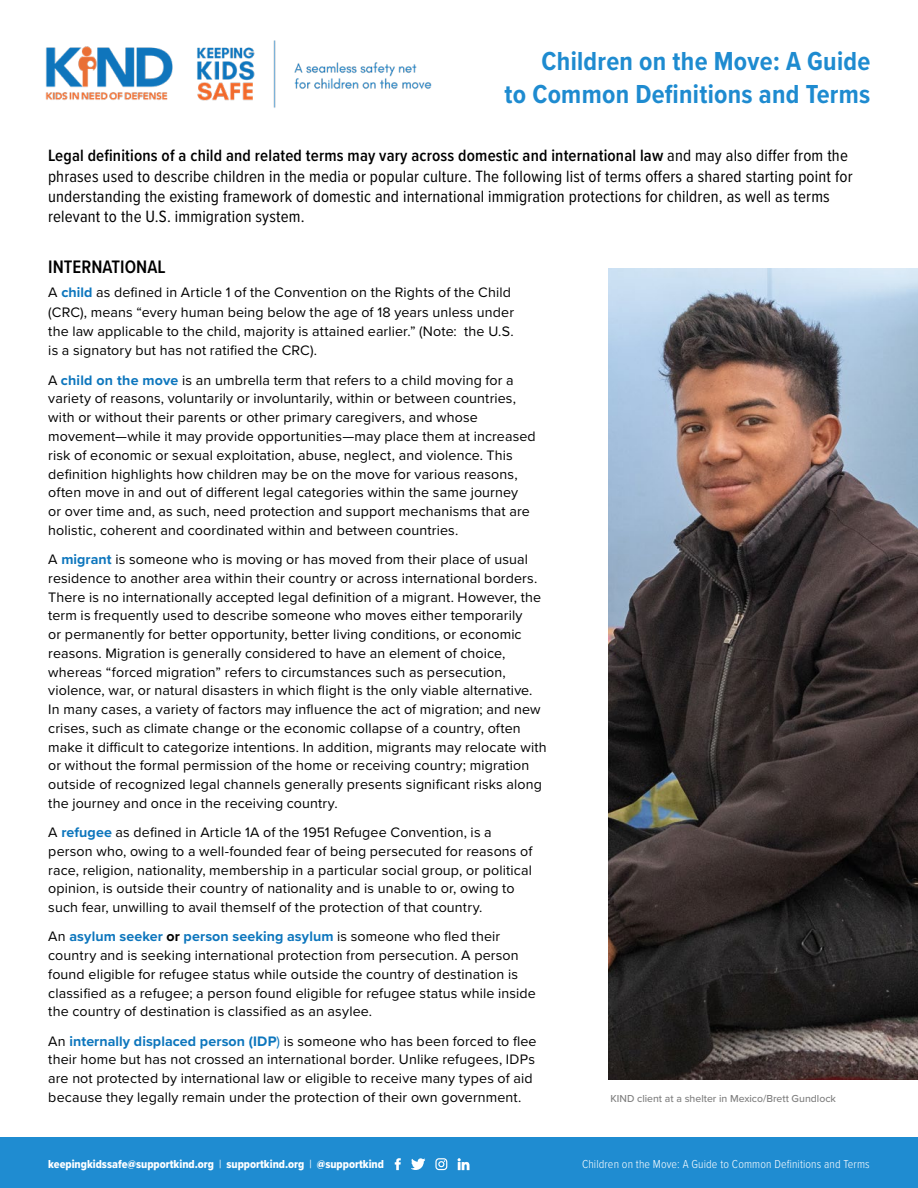
<style>
.page{position:relative;width:918px;height:1188px;background:#fff}
.page>*{position:absolute;margin:0;border:0;box-sizing:border-box;transform-origin:0 0}
.t1{font:700 27px/32.4px "Proxima Nova Cond";letter-spacing:.01em;color:#1e8bd0;text-align:right}
.t2{font:600 18.75px "Proxima Nova Cond";color:#000}
.t3{font:16.95px/20.4px "Proxima Nova Cond";letter-spacing:.01em;color:#000}
.t4{font:14.25px/18.8px "Proxima Nova";letter-spacing:.01em;color:#000}
.t5{font:12px "Proxima Nova Cond Extrabld";color:#fff}
.t6{font:300 12px "Proxima Nova Cond";letter-spacing:.01em;color:#fff}
.t7{font:500 10.5px "Proxima Nova";color:#808080}
.s1{font-weight:600}
.s2{font-weight:700;color:#0d76bd}
.s3{font-weight:700}
.s4{color:#0d76bd}
.s5{font-family:"Proxima Nova Cond"}
</style>
<div class="page">
<div style="left:0;top:1137px;width:918px;height:51px;background:#1f8cd1"></div>
<img style="left:45px;top:40px;width:387px;height:68px">
<svg style="left:458px;top:1158px;width:12px;height:12px"></svg>
<svg style="left:395px;top:1158px;width:6px;height:12px"></svg>
<svg style="left:411px;top:1158px;width:14px;height:12px"></svg>
<svg style="left:435px;top:1158px;width:12px;height:12px"></svg>
<img style="left:608px;top:268px;width:310px;height:812px">
<h1 class="t1" style="left:504px;top:44px;width:367px">Children on the Move: A Guide<br>to Common Definitions and Terms</h1>
<p class="t3" style="left:48px;top:145px;width:806px"><span class="s1">Legal definitions of a child and related terms may vary across domestic and international law</span> and may also differ from the phrases used to describe children in the media or popular culture. The following list of terms offers a shared starting point for understanding the existing framework of domestic and international immigration protections for children, as well as terms relevant to the U.S. immigration system.</p>
<h2 class="t2" style="left:48px;top:253px;width:119px">INTERNATIONAL</h2>
<p class="t4" style="left:48px;top:282px;width:467px;line-height:19.5px">A <span class="s2">child</span> as defined in Article 1 of the Convention on the Rights of the Child (CRC), means “every human being below the age of 18 years unless under the law applicable to the child, majority is attained earlier.” (Note: the U.S. is a signatory but has not ratified the CRC).</p>
<p class="t4" style="left:48px;top:370px;width:489px">A <span class="s2">child on the move</span> is an umbrella term that refers to a child moving for a variety of reasons, voluntarily or involuntarily, within or between countries, with or without their parents or other primary caregivers, and whose movement—while it may provide opportunities—may place them at increased risk of economic or sexual exploitation, abuse, neglect, and violence. This definition highlights how children may be on the move for various reasons, often move in and out of different legal categories within the same journey<br>or over time and, as such, need protection and support mechanisms that are holistic, coherent and coordinated within and between countries.</p>
<p class="t4" style="left:48px;top:549px;width:500px">A <span class="s2">migrant</span> is someone who is moving or has moved from their place of usual residence to another area within their country or across international borders.<br>There is no internationally accepted legal definition of a migrant. However, the term is frequently used to describe someone who moves either temporarily<br>or permanently for better opportunity, better living conditions, or economic reasons. Migration is generally considered to have an element of choice, whereas “forced migration” refers to circumstances such as persecution, violence, war, or natural disasters in which flight is the only viable alternative.<br>In many cases, a variety of factors may influence the act of migration; and new crises, such as climate change or the economic collapse of a country, often make it difficult to categorize intentions. In addition, migrants may relocate with or without the formal permission of the home or receiving country; migration outside of recognized legal channels generally presents significant risks along the journey and once in the receiving country.</p>
<p class="t4" style="left:48px;top:822px;width:486px">A <span class="s2">refugee</span> as defined in Article 1A of the 1951 Refugee Convention, is a person who, owing to a well-founded fear of being persecuted for reasons of race, religion, nationality, membership in a particular social group, or political opinion, is outside their country of nationality and is unable to or, owing to such fear, unwilling to avail themself of the protection of that country.</p>
<p class="t4" style="left:48px;top:927px;width:489px">An <span class="s2">asylum seeker</span> <span class="s3">or</span> <span class="s2">person seeking asylum</span> is someone who fled their country and is seeking international protection from persecution. A person found eligible for refugee status while outside the country of destination is classified as a refugee; a person found eligible for refugee status while inside the country of destination is classified as an asylee.</p>
<p class="t4" style="left:48px;top:1031px;width:490px">An <span class="s2">internally displaced person (IDP</span><span class="s4">)</span> is someone who has been forced to flee their home but has not crossed an international border. Unlike refugees, IDPs are not protected by international law or eligible to receive many types of aid because they legally remain under the protection of their own government.</p>
<p class="t5" style="left:48px;top:1155px;width:337px">keepingkidssafe@supportkind.org <span class="s5">|</span> supportkind.org <span class="s5">|</span> @supportkind</p>
<p class="t7" style="left:610px;top:1090px;width:227px">KIND client at a shelter in Mexico/Brett Gundlock</p>
<p class="t6" style="left:582px;top:1155px;width:289px">Children on the Move: A Guide to Common Definitions and Terms</p>
</div>
